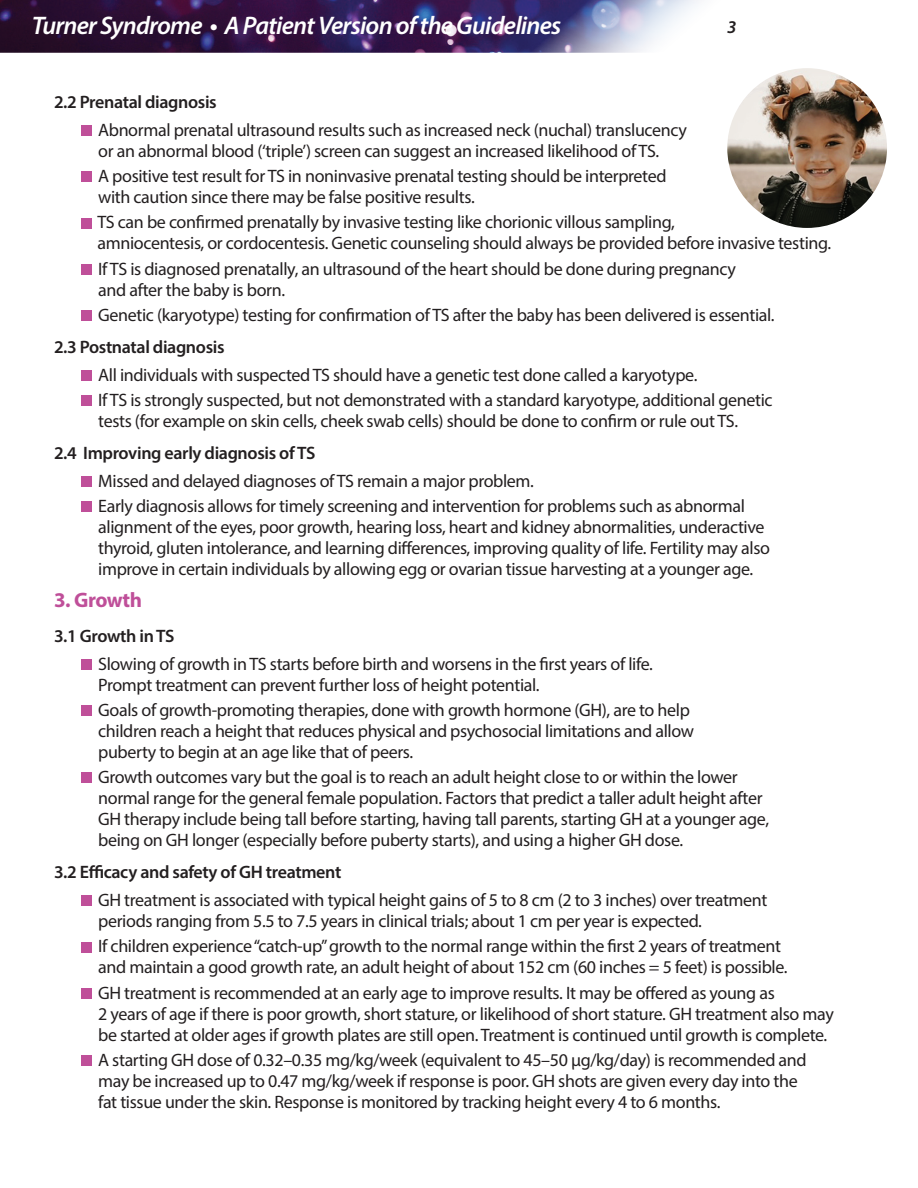
<style>
.page{position:relative;width:918px;height:1188px;background:#fff}
.page>*{position:absolute;margin:0;border:0;box-sizing:border-box;transform-origin:0 0}
.t1{font:italic 600 25.5px "Myriad Pro";letter-spacing:-.03em;color:#fff}
.t2{font:700 21px "Myriad Pro";letter-spacing:-.02em;color:#bf4f99}
.t3{font:18px/21px "Myriad Pro";letter-spacing:-.02em;color:#231f20}
.t4{font:600 18px "Myriad Pro";letter-spacing:-.02em;color:#231f20}
.t5{font:italic 600 18px "Myriad Pro";color:#231f20}
</style>
<div class="page">
<img style="left:0;top:0;width:699px;height:53px">
<div style="left:81px;top:125px;width:11px;height:11px;background:#bf4f99"></div>
<div style="left:81px;top:171px;width:11px;height:11px;background:#bf4f99"></div>
<div style="left:81px;top:218px;width:11px;height:10px;background:#bf4f99"></div>
<div style="left:81px;top:264px;width:11px;height:11px;background:#bf4f99"></div>
<div style="left:81px;top:310px;width:11px;height:11px;background:#bf4f99"></div>
<div style="left:81px;top:370px;width:11px;height:11px;background:#bf4f99"></div>
<div style="left:81px;top:396px;width:11px;height:10px;background:#bf4f99"></div>
<div style="left:81px;top:476px;width:11px;height:11px;background:#bf4f99"></div>
<div style="left:81px;top:502px;width:11px;height:10px;background:#bf4f99"></div>
<div style="left:81px;top:659px;width:11px;height:11px;background:#bf4f99"></div>
<div style="left:81px;top:705px;width:11px;height:11px;background:#bf4f99"></div>
<div style="left:81px;top:773px;width:11px;height:10px;background:#bf4f99"></div>
<div style="left:81px;top:895px;width:11px;height:11px;background:#bf4f99"></div>
<div style="left:81px;top:942px;width:11px;height:10px;background:#bf4f99"></div>
<div style="left:81px;top:988px;width:11px;height:11px;background:#bf4f99"></div>
<div style="left:81px;top:1055px;width:11px;height:11px;background:#bf4f99"></div>
<img style="left:727px;top:68px;width:160px;height:160px;border-radius:80px">
<h1 class="t1" style="left:32px;top:9px;width:531px">Turner Syndrome • A Patient Version of the Guidelines</h1>
<p class="t5" style="left:727px;top:16px;width:11px">3</p>
<p class="t4" style="left:54px;top:91px;width:164px">2.2 Prenatal diagnosis</p>
<p class="t3" style="left:98px;top:119px;width:590px">Abnormal prenatal ultrasound results such as increased neck (nuchal) translucency or an abnormal blood (‘triple’) screen can suggest an increased likelihood of TS.</p>
<p class="t3" style="left:98px;top:165px;width:570px">A positive test result for TS in noninvasive prenatal testing should be interpreted with caution since there may be false positive results.</p>
<p class="t3" style="left:97px;top:212px;width:735px">TS can be confirmed prenatally by invasive testing like chorionic villous sampling,<br>amniocentesis, or cordocentesis. Genetic counseling should always be provided before invasive testing.</p>
<p class="t3" style="left:98px;top:258px;width:639px">If TS is diagnosed prenatally, an ultrasound of the heart should be done during pregnancy and after the baby is born.</p>
<p class="t3" style="left:98px;top:304px;width:678px">Genetic (karyotype) testing for confirmation of TS after the baby has been delivered is essential.</p>
<p class="t4" style="left:54px;top:336px;width:172px">2.3 Postnatal diagnosis</p>
<p class="t3" style="left:98px;top:362px;width:676px;line-height:25.3px">All individuals with suspected TS should have a genetic test done called a karyotype.<br>If TS is strongly suspected, but not demonstrated with a standard karyotype, additional genetic</p>
<p class="t3" style="left:98px;top:410px;width:641px">tests (for example on skin cells, cheek swab cells) should be done to confirm or rule out TS.</p>
<p class="t4" style="left:54px;top:442px;width:263px">2.4 Improving early diagnosis of TS</p>
<p class="t3" style="left:98px;top:468px;width:648px;line-height:25.3px">Missed and delayed diagnoses of TS remain a major problem.<br>Early diagnosis allows for timely screening and intervention for problems such as abnormal</p>
<p class="t3" style="left:98px;top:516px;width:673px">alignment of the eyes, poor growth, hearing loss, heart and kidney abnormalities, underactive thyroid, gluten intolerance, and learning differences, improving quality of life. Fertility may also improve in certain individuals by allowing egg or ovarian tissue harvesting at a younger age.</p>
<p class="t2" style="left:54px;top:587px;width:90px">3. Growth</p>
<p class="t4" style="left:54px;top:624px;width:122px">3.1 Growth in TS</p>
<p class="t3" style="left:98px;top:653px;width:556px">Slowing of growth in TS starts before birth and worsens in the first years of life.<br>Prompt treatment can prevent further loss of height potential.</p>
<p class="t3" style="left:98px;top:699px;width:597px">Goals of growth-promoting therapies, done with growth hormone (GH), are to help children reach a height that reduces physical and psychosocial limitations and allow puberty to begin at an age like that of peers.</p>
<p class="t3" style="left:98px;top:766px;width:672px">Growth outcomes vary but the goal is to reach an adult height close to or within the lower normal range for the general female population. Factors that predict a taller adult height after GH therapy include being tall before starting, having tall parents, starting GH at a younger age, being on GH longer (especially before puberty starts), and using a higher GH dose.</p>
<p class="t4" style="left:54px;top:861px;width:289px">3.2 Efficacy and safety of GH treatment</p>
<p class="t3" style="left:98px;top:889px;width:671px">GH treatment is associated with typical height gains of 5 to 8 cm (2 to 3 inches) over treatment periods ranging from 5.5 to 7.5 years in clinical trials; about 1 cm per year is expected.</p>
<p class="t3" style="left:98px;top:936px;width:691px">If children experience “catch-up” growth to the normal range within the first 2 years of treatment and maintain a good growth rate, an adult height of about 152 cm (60 inches = 5 feet) is possible.</p>
<p class="t3" style="left:98px;top:982px;width:737px">GH treatment is recommended at an early age to improve results. It may be offered as young as<br>2 years of age if there is poor growth, short stature, or likelihood of short stature. GH treatment also may be started at older ages if growth plates are still open. Treatment is continued until growth is complete.</p>
<p class="t3" style="left:98px;top:1049px;width:710px">A starting GH dose of 0.32–0.35 mg/kg/week (equivalent to 45–50 µg/kg/day) is recommended and may be increased up to 0.47 mg/kg/week if response is poor. GH shots are given every day into the fat tissue under the skin. Response is monitored by tracking height every 4 to 6 months.</p>
</div>
